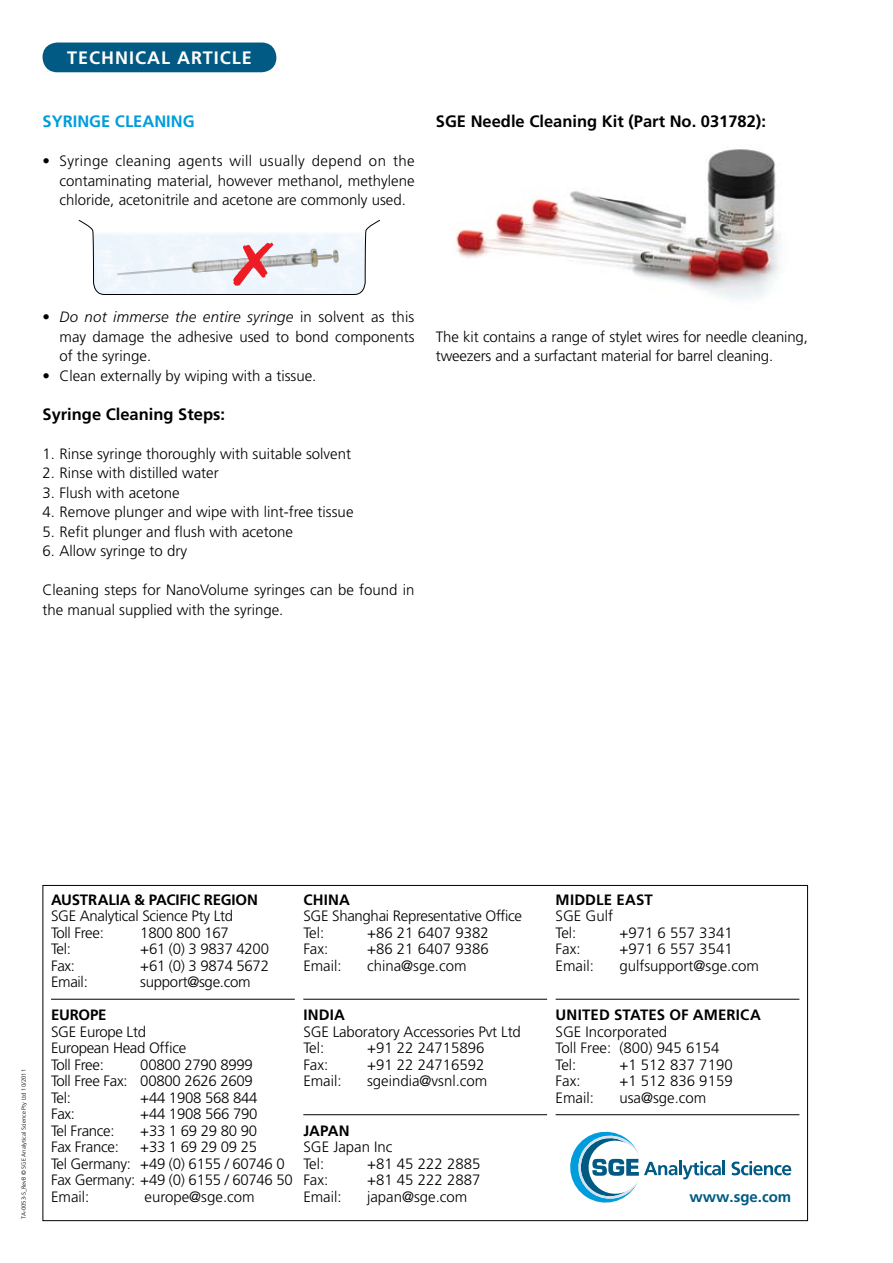
<style>
.page{position:relative;width:893px;height:1263px;background:#fff}
.page>*{position:absolute;margin:0;border:0;box-sizing:border-box;transform-origin:0 0}
.t1{font:700 18px "Frutiger";letter-spacing:.055em;color:#fff}
.t2{font:700 16.5px "Frutiger";color:#000}
.t3{font:700 16.5px "Frutiger";color:#009ddc}
.t4{font:300 15px/16.5px "Frutiger";color:#000}
.t5{font:300 15px/16.5px "Frutiger";letter-spacing:-.02em;color:#000}
.t6{font:700 15px "Frutiger";letter-spacing:.005em;color:#000}
.t7{font:700 15px "Frutiger";color:#005a84}
.t8{font:300 6px "Frutiger";color:#000}
.s1{font-style:italic}
</style>
<div class="page">
<hr style="left:51px;top:999px;width:244px;height:1px;background:#000">
<hr style="left:303px;top:999px;width:244px;height:1px;background:#000">
<hr style="left:303px;top:1114px;width:244px;height:1px;background:#000">
<hr style="left:556px;top:999px;width:243px;height:1px;background:#000">
<hr style="left:556px;top:1114px;width:243px;height:1px;background:#000">
<hr style="left:679px;top:1161px;width:3px;height:14px;background:#005a84">
<svg style="left:683px;top:1161px;width:42px;height:18px"></svg>
<svg style="left:731px;top:1161px;width:60px;height:14px"></svg>
<svg style="left:570px;top:1131px;width:107px;height:72px"></svg>
<div style="left:43px;top:43px;width:233px;height:29px;background:#005a84;border-radius:15px"></div>
<img style="left:454px;top:149px;width:328px;height:151px">
<svg style="left:78px;top:220px;width:302px;height:75px"></svg>
<img style="left:115px;top:246px;width:227px;height:40px">
<img style="left:232px;top:242px;width:41px;height:43px">
<p class="t1" style="left:67px;top:47px;width:186px">TECHNICAL ARTICLE</p>
<p class="t3" style="left:43px;top:112px;width:154px">SYRINGE CLEANING</p>
<p class="t4" style="left:59px;top:151px;width:357px;line-height:19.5px;text-align:justify;text-indent:-17px">• Syringe cleaning agents will usually depend on the contaminating material, however methanol, methylene chloride, acetonitrile and acetone are commonly used.</p>
<p class="t2" style="left:436px;top:112px;width:332px">SGE Needle Cleaning Kit (Part No. 031782):</p>
<p class="t4" style="left:59px;top:307px;width:357px;line-height:19.5px;text-align:justify;text-indent:-17px">• <span class="s1">Do not immerse the entire syringe</span> in solvent as this may damage the adhesive used to bond components of the syringe.</p>
<p class="t4" style="left:42px;top:367px;width:275px">• Clean externally by wiping with a tissue.</p>
<p class="t2" style="left:43px;top:404px;width:184px">Syringe Cleaning Steps:</p>
<p class="t4" style="left:43px;top:445px;width:310px">1. Rinse syringe thoroughly with suitable solvent</p>
<p class="t4" style="left:43px;top:465px;width:178px">2. Rinse with distilled water</p>
<p class="t4" style="left:43px;top:484px;width:139px">3. Flush with acetone</p>
<p class="t4" style="left:43px;top:504px;width:312px">4. Remove plunger and wipe with lint-free tissue</p>
<p class="t4" style="left:43px;top:523px;width:252px">5. Refit plunger and flush with acetone</p>
<p class="t4" style="left:43px;top:543px;width:146px">6. Allow syringe to dry</p>
<p class="t4" style="left:43px;top:580px;width:374px;line-height:19.5px">Cleaning steps for NanoVolume syringes can be found in the manual supplied with the syringe.</p>
<p class="t4" style="left:436px;top:327px;width:374px;line-height:19.5px">The kit contains a range of stylet wires for needle cleaning, tweezers and a surfactant material for barrel cleaning.</p>
<p class="t8" style="left:20px;top:1219px;width:152px;rotate:-90deg">TA-0053-S_RevB © SGE Analytical Science Pty Ltd 10/2011</p>
<p class="t6" style="left:51px;top:891px;width:208px">AUSTRALIA &amp; PACIFIC REGION</p>
<p class="t5" style="left:51px;top:908px;width:184px">SGE Analytical Science Pty Ltd<br>Toll Free:</p>
<p class="t5" style="left:140px;top:925px;width:90px">1800 800 167</p>
<p class="t4" style="left:51px;top:941px;width:21px">Tel:</p>
<p class="t5" style="left:140px;top:941px;width:130px">+61 (0) 3 9837 4200</p>
<p class="t4" style="left:51px;top:958px;width:26px">Fax:</p>
<p class="t5" style="left:140px;top:958px;width:130px">+61 (0) 3 9874 5672</p>
<p class="t4" style="left:51px;top:974px;width:38px">Email:</p>
<p class="t5" style="left:140px;top:974px;width:112px">support@sge.com</p>
<p class="t6" style="left:51px;top:1006px;width:57px">EUROPE</p>
<p class="t5" style="left:51px;top:1024px;width:137px">SGE Europe Ltd<br>European Head Office<br>Toll Free:</p>
<p class="t4" style="left:51px;top:1057px;width:203px;text-align:justify;text-indent:89px">00800 2790 8999<br>Toll Free Fax: 00800 2626 2609<br>Tel:</p>
<p class="t5" style="left:140px;top:1090px;width:119px">+44 1908 568 844</p>
<p class="t4" style="left:51px;top:1106px;width:26px">Fax:</p>
<p class="t5" style="left:140px;top:1106px;width:119px">+44 1908 566 790</p>
<p class="t5" style="left:51px;top:1123px;width:65px">Tel France:</p>
<p class="t4" style="left:140px;top:1123px;width:118px">+33 1 69 29 80 90</p>
<p class="t5" style="left:51px;top:1139px;width:69px">Fax France:</p>
<p class="t5" style="left:51px;top:1139px;width:243px;text-indent:89px">+33 1 69 29 09 25<br>Tel Germany: +49 (0) 6155 / 60746 0<br>Fax Germany: +49 (0) 6155 / 60746 50<br>Email:</p>
<p class="t4" style="left:145px;top:1189px;width:112px">europe@sge.com</p>
<p class="t6" style="left:303px;top:891px;width:48px">CHINA</p>
<p class="t5" style="left:303px;top:908px;width:220px">SGE Shanghai Representative Office<br>Tel:</p>
<p class="t4" style="left:367px;top:925px;width:123px">+86 21 6407 9382</p>
<p class="t4" style="left:303px;top:941px;width:26px">Fax:</p>
<p class="t4" style="left:367px;top:941px;width:123px">+86 21 6407 9386</p>
<p class="t4" style="left:303px;top:958px;width:40px">Email:</p>
<p class="t4" style="left:367px;top:958px;width:101px">china@sge.com</p>
<p class="t6" style="left:303px;top:1006px;width:43px">INDIA</p>
<p class="t4" style="left:303px;top:1024px;width:219px">SGE Laboratory Accessories Pvt Ltd<br>Tel:</p>
<p class="t4" style="left:367px;top:1040px;width:119px">+91 22 24715896</p>
<p class="t4" style="left:303px;top:1057px;width:26px">Fax:</p>
<p class="t4" style="left:367px;top:1057px;width:119px">+91 22 24716592</p>
<p class="t4" style="left:303px;top:1073px;width:40px">Email:</p>
<p class="t4" style="left:367px;top:1073px;width:122px">sgeindia@vsnl.com</p>
<p class="t6" style="left:303px;top:1122px;width:48px">JAPAN</p>
<p class="t4" style="left:303px;top:1139px;width:91px">SGE Japan Inc<br>Tel:</p>
<p class="t4" style="left:367px;top:1156px;width:115px">+81 45 222 2885</p>
<p class="t4" style="left:303px;top:1172px;width:26px">Fax:</p>
<p class="t4" style="left:367px;top:1172px;width:115px">+81 45 222 2887</p>
<p class="t4" style="left:303px;top:1189px;width:40px">Email:</p>
<p class="t4" style="left:367px;top:1189px;width:102px">japan@sge.com</p>
<p class="t6" style="left:556px;top:891px;width:99px">MIDDLE EAST</p>
<p class="t4" style="left:556px;top:908px;width:59px">SGE Gulf<br>Tel:</p>
<p class="t4" style="left:619px;top:925px;width:115px">+971 6 557 3341</p>
<p class="t4" style="left:556px;top:941px;width:26px">Fax:</p>
<p class="t4" style="left:619px;top:941px;width:115px">+971 6 557 3541</p>
<p class="t4" style="left:556px;top:958px;width:40px">Email:</p>
<p class="t4" style="left:619px;top:958px;width:141px">gulfsupport@sge.com</p>
<p class="t6" style="left:556px;top:1006px;width:207px">UNITED STATES OF AMERICA</p>
<p class="t4" style="left:556px;top:1024px;width:165px">SGE Incorporated<br>Toll Free: (800) 945 6154<br>Tel:</p>
<p class="t4" style="left:619px;top:1057px;width:115px">+1 512 837 7190</p>
<p class="t4" style="left:556px;top:1073px;width:26px">Fax:</p>
<p class="t4" style="left:619px;top:1073px;width:115px">+1 512 836 9159</p>
<p class="t4" style="left:556px;top:1090px;width:40px">Email:</p>
<p class="t4" style="left:619px;top:1090px;width:89px">usa@sge.com</p>
<p class="t7" style="left:690px;top:1188px;width:103px">www.sge.com</p>
</div>
